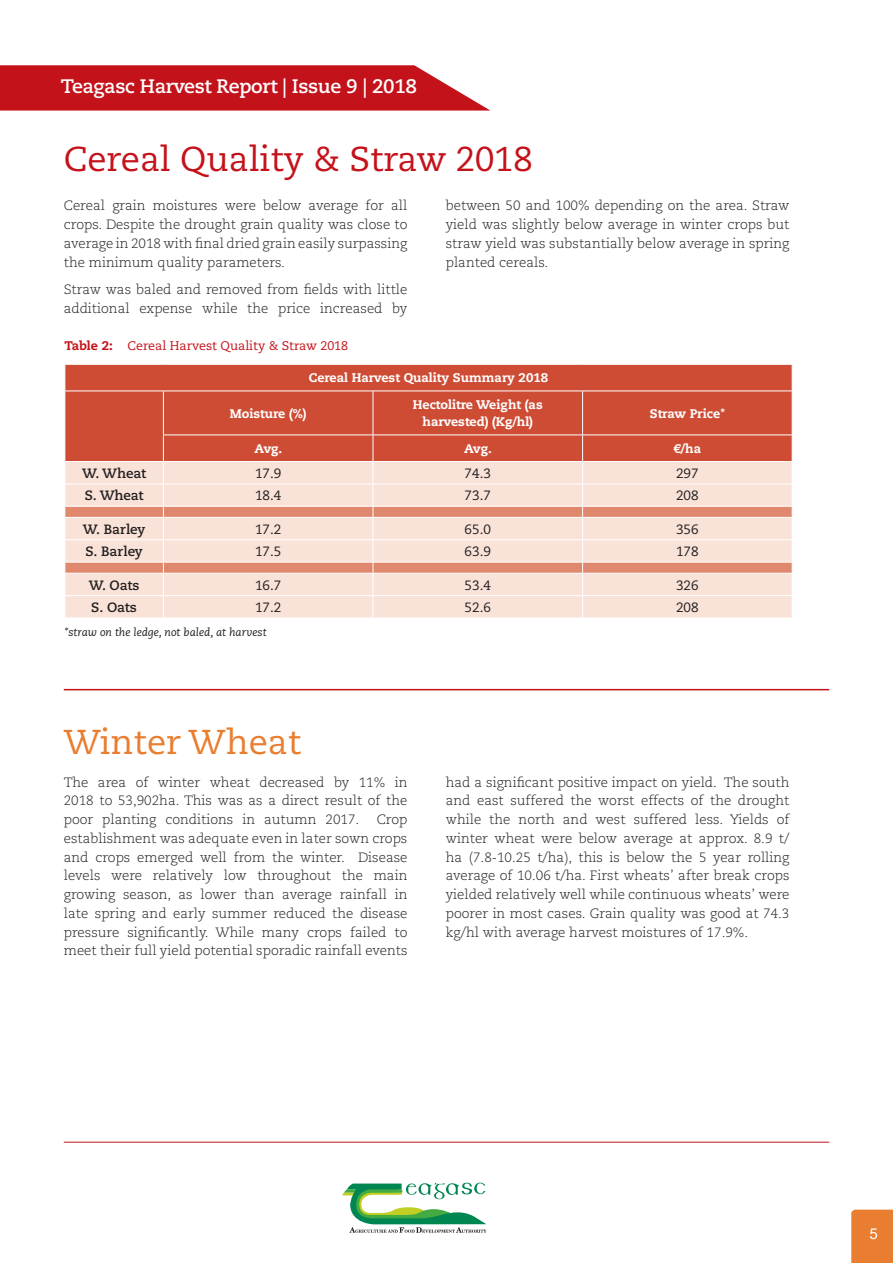
<style>
.page{position:relative;width:893px;height:1263px;background:#fff}
.page>*{position:absolute;margin:0;border:0;box-sizing:border-box;transform-origin:0 0}
.Header_1{font:34.5px "Caecilia LT Std";color:#c4121a}
.Header_1-2{font:34.5px "Caecilia LT Std";color:#e97d30}
.t1{font:700 19.5px "Caecilia LT Std";letter-spacing:-.02em;color:#fff}
.t2{font:15px "Arial";color:#fff}
.Bullets{font:300 13.5px/18.8px "Caecilia LT Std";color:#231f20;text-align:justify}
.Body_Copy{font:13.5px "Caecilia LT Std";color:#231f20}
.Body_Copy-2{font:700 13.5px "Caecilia LT Std";color:#231f20}
.Body_Copy-3{font:800 12.45px/17.4px "Caecilia LT Std";color:#fff;text-align:center}
.Body_Copy-4{font:12.45px "Caecilia LT Std";color:#c4121a}
.Table_Footnote{font:italic 11.1px "Caecilia LT Std";color:#231f20}
.s1{font-weight:800}
</style>
<div class="page">
<svg style="left:342px;top:1182px;width:145px;height:51px"></svg>
<div style="left:66px;top:365px;width:726px;height:96px;background:#ce4c34"></div>
<div style="left:66px;top:462px;width:726px;height:156px;background:#f9e3d9"></div>
<svg style="left:66px;top:507px;width:726px;height:66px;background:#f1c7b8"></svg>
<hr style="left:65px;top:391px;width:98px;height:1px;background:#fff">
<hr style="left:65px;top:484px;width:98px;height:1px;background:#fff">
<hr style="left:163px;top:484px;width:210px;height:1px;background:#fff">
<hr style="left:373px;top:484px;width:210px;height:1px;background:#fff">
<hr style="left:583px;top:484px;width:209px;height:1px;background:#fff">
<hr style="left:65px;top:506px;width:98px;height:1px;background:#fff">
<hr style="left:163px;top:506px;width:210px;height:1px;background:#fff">
<hr style="left:373px;top:506px;width:210px;height:1px;background:#fff">
<hr style="left:583px;top:506px;width:209px;height:1px;background:#fff">
<hr style="left:65px;top:517px;width:98px;height:1px;background:#fff">
<hr style="left:163px;top:517px;width:210px;height:1px;background:#fff">
<hr style="left:373px;top:517px;width:210px;height:1px;background:#fff">
<hr style="left:583px;top:517px;width:209px;height:1px;background:#fff">
<hr style="left:65px;top:539px;width:98px;height:1px;background:#fff">
<hr style="left:163px;top:539px;width:210px;height:1px;background:#fff">
<hr style="left:373px;top:539px;width:210px;height:1px;background:#fff">
<hr style="left:583px;top:539px;width:209px;height:1px;background:#fff">
<hr style="left:65px;top:562px;width:98px;height:1px;background:#fff">
<hr style="left:163px;top:562px;width:210px;height:1px;background:#fff">
<hr style="left:373px;top:562px;width:210px;height:1px;background:#fff">
<hr style="left:583px;top:562px;width:209px;height:1px;background:#fff">
<hr style="left:65px;top:573px;width:98px;height:1px;background:#fff">
<hr style="left:163px;top:573px;width:210px;height:1px;background:#fff">
<hr style="left:373px;top:573px;width:210px;height:1px;background:#fff">
<hr style="left:583px;top:573px;width:209px;height:1px;background:#fff">
<hr style="left:65px;top:595px;width:98px;height:1px;background:#fff">
<hr style="left:163px;top:595px;width:210px;height:1px;background:#fff">
<hr style="left:373px;top:595px;width:210px;height:1px;background:#fff">
<hr style="left:583px;top:595px;width:209px;height:1px;background:#fff">
<svg style="left:65px;top:365px;width:1px;height:26px"></svg>
<svg style="left:65px;top:435px;width:1px;height:183px"></svg>
<hr style="left:65px;top:461px;width:98px;height:1px;background:#fff">
<hr style="left:163px;top:391px;width:1px;height:44px;background:#fff">
<hr style="left:163px;top:435px;width:210px;height:1px;background:#fff">
<svg style="left:163px;top:435px;width:1px;height:183px"></svg>
<hr style="left:163px;top:461px;width:210px;height:1px;background:#fff">
<hr style="left:373px;top:391px;width:1px;height:44px;background:#fff">
<hr style="left:373px;top:435px;width:210px;height:1px;background:#fff">
<svg style="left:373px;top:435px;width:1px;height:183px"></svg>
<hr style="left:373px;top:461px;width:210px;height:1px;background:#fff">
<hr style="left:582px;top:391px;width:1px;height:44px;background:#fff">
<hr style="left:583px;top:435px;width:209px;height:1px;background:#fff">
<svg style="left:582px;top:435px;width:1px;height:183px"></svg>
<svg style="left:792px;top:435px;width:1px;height:138px"></svg>
<hr style="left:163px;top:391px;width:210px;height:1px;background:#fff">
<hr style="left:373px;top:391px;width:210px;height:1px;background:#fff">
<hr style="left:583px;top:391px;width:209px;height:1px;background:#fff">
<svg style="left:792px;top:365px;width:1px;height:26px"></svg>
<svg style="left:0;top:65px;width:490px;height:46px;background:#c9262d"></svg>
<div style="left:851px;top:1209px;width:42px;height:54px;background:#e97d30"></div>
<hr style="left:64px;top:1142px;width:765px;height:1px;background:#c4121a">
<hr style="left:64px;top:689px;width:765px;height:1px;background:#c4121a">
<p class="t1" style="left:61px;top:75px;width:358px">Teagasc Harvest Report | Issue 9 | 2018</p>
<p class="Header_1" style="left:64px;top:139px;width:470px">Cereal Quality &amp; Straw 2018</p>
<p class="Bullets" style="left:64px;top:197px;width:345px">Cereal grain moistures were below average for all crops. Despite the drought grain quality was close to average in 2018 with final dried grain easily surpassing the minimum quality parameters.</p>
<p class="Bullets" style="left:64px;top:280px;width:345px">Straw was baled and removed from fields with little additional expense while the price increased by</p>
<p class="Bullets" style="left:446px;top:197px;width:345px">between 50 and 100% depending on the area. Straw yield was slightly below average in winter crops but straw yield was substantially below average in spring planted cereals.</p>
<p class="Body_Copy-4" style="left:65px;top:339px;width:285px"><span class="s1">Table 2:</span> Cereal Harvest Quality &amp; Straw 2018</p>
<p class="Body_Copy-3" style="left:309px;top:369px;width:241px">Cereal Harvest Quality Summary 2018</p>
<p class="Body_Copy-3" style="left:230px;top:405px;width:78px">Moisture (%)</p>
<p class="Body_Copy-3" style="left:413px;top:396px;width:131px">Hectolitre Weight (as harvested) (Kg/hl)</p>
<p class="Body_Copy-3" style="left:650px;top:405px;width:77px">Straw Price*</p>
<p class="Body_Copy-3" style="left:255px;top:440px;width:29px">Avg.</p>
<p class="Body_Copy-3" style="left:464px;top:440px;width:29px">Avg.</p>
<p class="Body_Copy-3" style="left:673px;top:440px;width:29px">€/ha</p>
<p class="Body_Copy-2" style="left:82px;top:465px;width:66px">W. Wheat</p>
<p class="Body_Copy" style="left:255px;top:465px;width:28px">17.9</p>
<p class="Body_Copy" style="left:465px;top:465px;width:28px">74.3</p>
<p class="Body_Copy" style="left:676px;top:465px;width:24px">297</p>
<p class="Body_Copy-2" style="left:85px;top:488px;width:60px">S. Wheat</p>
<p class="Body_Copy" style="left:255px;top:488px;width:28px">18.4</p>
<p class="Body_Copy" style="left:465px;top:488px;width:28px">73.7</p>
<p class="Body_Copy" style="left:676px;top:488px;width:24px">208</p>
<p class="Body_Copy-2" style="left:83px;top:521px;width:64px">W. Barley</p>
<p class="Body_Copy" style="left:255px;top:521px;width:28px">17.2</p>
<p class="Body_Copy" style="left:465px;top:521px;width:28px">65.0</p>
<p class="Body_Copy" style="left:676px;top:521px;width:24px">356</p>
<p class="Body_Copy-2" style="left:85px;top:543px;width:59px">S. Barley</p>
<p class="Body_Copy" style="left:255px;top:544px;width:28px">17.5</p>
<p class="Body_Copy" style="left:465px;top:544px;width:28px">63.9</p>
<p class="Body_Copy" style="left:676px;top:544px;width:24px">178</p>
<p class="Body_Copy-2" style="left:89px;top:577px;width:52px">W. Oats</p>
<p class="Body_Copy" style="left:255px;top:577px;width:28px">16.7</p>
<p class="Body_Copy" style="left:465px;top:577px;width:28px">53.4</p>
<p class="Body_Copy" style="left:676px;top:577px;width:24px">326</p>
<p class="Body_Copy-2" style="left:91px;top:599px;width:47px">S. Oats</p>
<p class="Body_Copy" style="left:255px;top:599px;width:28px">17.2</p>
<p class="Body_Copy" style="left:465px;top:599px;width:28px">52.6</p>
<p class="Body_Copy" style="left:676px;top:599px;width:24px">208</p>
<p class="Table_Footnote" style="left:65px;top:626px;width:204px">*straw on the ledge, not baled, at harvest</p>
<p class="Header_1-2" style="left:64px;top:722px;width:239px">Winter Wheat</p>
<p class="Bullets" style="left:64px;top:773px;width:345px">The area of winter wheat decreased by 11% in 2018 to 53,902ha. This was as a direct result of the poor planting conditions in autumn 2017.</p>
<p class="Bullets" style="left:64px;top:810px;width:345px;text-indent:313px">Crop establishment was adequate even in later sown crops and crops emerged well from the winter. Disease levels were relatively low throughout the main growing season, as lower than average rainfall in late spring and early summer reduced the disease pressure significantly. While many crops failed to meet their full yield potential sporadic rainfall events</p>
<p class="Bullets" style="left:446px;top:773px;width:345px">had a significant positive impact on yield. The south and east suffered the worst effects of the drought while the north and west suffered less. Yields of winter wheat were below average at approx. 8.9 t/ ha (7.8-10.25 t/ha), this is below the 5 year rolling average of 10.06 t/ha. First wheats’ after break crops yielded relatively well while continuous wheats’ were poorer in most cases. Grain quality was good at 74.3 kg/hl with average harvest moistures of 17.9%.</p>
<p class="t2" style="left:869px;top:1223px;width:10px">5</p>
</div>
